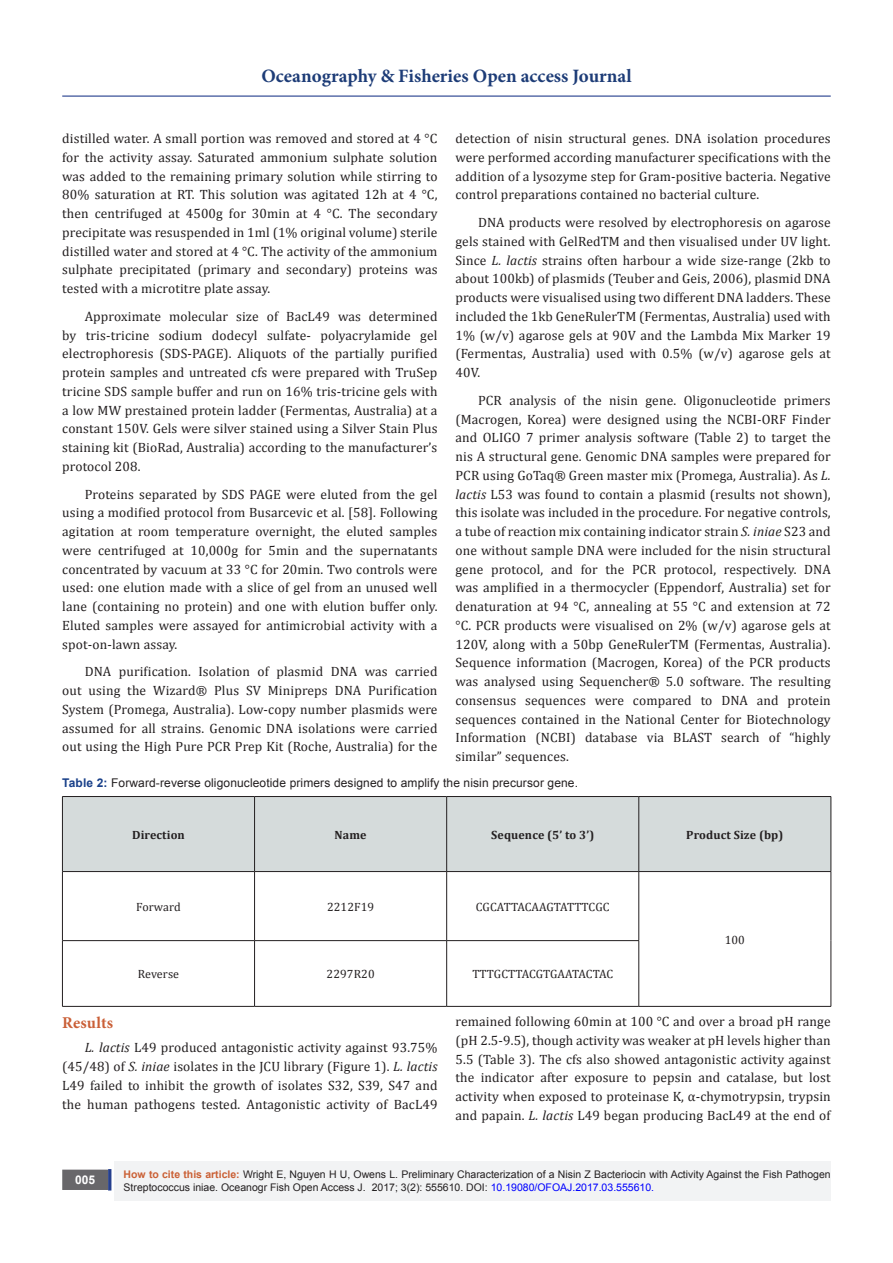
<style>
.page{position:relative;width:893px;height:1263px;background:#fff}
.page>*{position:absolute;margin:0;border:0;box-sizing:border-box;transform-origin:0 0}
.t1{font:700 18.9px "Minion Pro";color:#1d3c77}
.t2{font:700 16.5px "Minion Pro";letter-spacing:.01em;color:#ca5f37}
.t3{font:13.5px/18.8px "Cambria";letter-spacing:.01em;color:#231f20;text-align:justify}
.t4{font:12px "Arial";letter-spacing:.01em;color:#231f20}
.t5{font:12px "Cambria";letter-spacing:.01em;color:#231f20}
.t6{font:700 12px "Cambria";letter-spacing:.01em;color:#231f20}
.t7{font:700 12px "Arial";color:#fff}
.t8{font:10.5px/12.6px "Arial";color:#231f20}
.s1{font-style:italic}
.s2{font-weight:700;color:#183f89}
.s3{font-weight:700;color:#ca6035}
.s4{color:#00f}
</style>
<div class="page">
<div style="left:115px;top:1161px;width:716px;height:40px;background:#f2f3f4"></div>
<div style="left:63px;top:1170px;width:44px;height:19px;background:#68676a"></div>
<div style="left:62px;top:1169px;width:46px;height:21px;border:2px solid #68676a"></div>
<div style="left:108px;top:1169px;width:3px;height:21px;background:#253f8e;border:2px solid #253f8e"></div>
<hr style="left:62px;top:96px;width:769px;height:1px;background:#253f8e">
<div style="left:63px;top:797px;width:768px;height:74px;background:#d5dbdb"></div>
<hr style="left:62px;top:796px;width:193px;height:1px;background:#231f20">
<hr style="left:62px;top:797px;width:1px;height:74px;background:#231f20">
<hr style="left:255px;top:796px;width:192px;height:1px;background:#231f20">
<hr style="left:254px;top:797px;width:1px;height:74px;background:#231f20">
<hr style="left:447px;top:796px;width:192px;height:1px;background:#231f20">
<hr style="left:446px;top:797px;width:1px;height:74px;background:#231f20">
<hr style="left:639px;top:796px;width:192px;height:1px;background:#231f20">
<hr style="left:638px;top:797px;width:1px;height:74px;background:#231f20">
<hr style="left:831px;top:797px;width:1px;height:74px;background:#231f20">
<hr style="left:62px;top:871px;width:193px;height:1px;background:#231f20">
<hr style="left:62px;top:872px;width:1px;height:68px;background:#231f20">
<hr style="left:255px;top:871px;width:192px;height:1px;background:#231f20">
<hr style="left:254px;top:872px;width:1px;height:68px;background:#231f20">
<hr style="left:447px;top:871px;width:192px;height:1px;background:#231f20">
<hr style="left:446px;top:872px;width:1px;height:68px;background:#231f20">
<hr style="left:639px;top:871px;width:192px;height:1px;background:#231f20">
<hr style="left:638px;top:872px;width:1px;height:68px;background:#231f20">
<hr style="left:831px;top:872px;width:1px;height:69px;background:#231f20">
<hr style="left:831px;top:941px;width:1px;height:65px;background:#231f20">
<hr style="left:639px;top:1006px;width:192px;height:1px;background:#231f20">
<hr style="left:62px;top:940px;width:193px;height:1px;background:#231f20">
<hr style="left:62px;top:941px;width:1px;height:65px;background:#231f20">
<hr style="left:255px;top:940px;width:192px;height:1px;background:#231f20">
<hr style="left:254px;top:941px;width:1px;height:65px;background:#231f20">
<hr style="left:447px;top:940px;width:192px;height:1px;background:#231f20">
<hr style="left:446px;top:941px;width:1px;height:65px;background:#231f20">
<hr style="left:638px;top:941px;width:1px;height:65px;background:#231f20">
<hr style="left:62px;top:1006px;width:193px;height:1px;background:#231f20">
<hr style="left:255px;top:1006px;width:192px;height:1px;background:#231f20">
<hr style="left:447px;top:1006px;width:192px;height:1px;background:#231f20">
<h1 class="t1" style="left:261px;top:63px;width:372px">Oceanography &amp; Fisheries Open access Journal</h1>
<p class="t3" style="left:455px;top:129px;width:377px">detection of nisin structural genes. DNA isolation procedures were performed according manufacturer specifications with the addition of a lysozyme step for Gram-positive bacteria. Negative control preparations contained no bacterial culture.</p>
<p class="t3" style="left:455px;top:213px;width:377px;text-indent:22px">DNA products were resolved by electrophoresis on agarose gels stained with GelRedTM and then visualised under UV light.<br>Since <span class="s1">L. lactis</span> strains often harbour a wide size-range (2kb to about 100kb) of plasmids (Teuber and Geis, 2006), plasmid DNA products were visualised using two different DNA ladders. These included the 1kb GeneRulerTM (Fermentas, Australia) used with 1% (w/v) agarose gels at 90V and the Lambda Mix Marker 19 (Fermentas, Australia) used with 0.5% (w/v) agarose gels at 40V.</p>
<p class="t3" style="left:455px;top:391px;width:377px;text-indent:22px">PCR analysis of the nisin gene. Oligonucleotide primers (Macrogen, Korea) were designed using the NCBI-ORF Finder and OLIGO 7 primer analysis software (Table 2) to target the nis A structural gene. Genomic DNA samples were prepared for PCR using GoTaq® Green master mix (Promega, Australia). As <span class="s1">L. lactis</span> L53 was found to contain a plasmid (results not shown), this isolate was included in the procedure. For negative controls, a tube of reaction mix containing indicator strain <span class="s1">S. iniae</span> S23 and one without sample DNA were included for the nisin structural gene protocol, and for the PCR protocol, respectively. DNA was amplified in a thermocycler (Eppendorf, Australia) set for denaturation at 94 °C, annealing at 55 °C and extension at 72 °C. PCR products were visualised on 2% (w/v) agarose gels at 120V, along with a 50bp GeneRulerTM (Fermentas, Australia).<br>Sequence information (Macrogen, Korea) of the PCR products was analysed using Sequencher® 5.0 software. The resulting consensus sequences were compared to DNA and protein sequences contained in the National Center for Biotechnology Information (NCBI) database via BLAST search of “highly similar” sequences.</p>
<p class="t4" style="left:62px;top:775px;width:517px"><span class="s2">Table 2:</span> Forward-reverse oligonucleotide primers designed to amplify the nisin precursor gene.</p>
<p class="t3" style="left:62px;top:129px;width:377px">distilled water. A small portion was removed and stored at 4 °C for the activity assay. Saturated ammonium sulphate solution was added to the remaining primary solution while stirring to 80% saturation at RT. This solution was agitated 12h at 4 °C, then centrifuged at 4500g for 30min at 4 °C. The secondary precipitate was resuspended in 1ml (1% original volume) sterile distilled water and stored at 4 °C. The activity of the ammonium sulphate precipitated (primary and secondary) proteins was tested with a microtitre plate assay.</p>
<p class="t3" style="left:62px;top:307px;width:377px;text-indent:22px">Approximate molecular size of BacL49 was determined by tris-tricine sodium dodecyl sulfate- polyacrylamide gel electrophoresis (SDS-PAGE). Aliquots of the partially purified protein samples and untreated cfs were prepared with TruSep tricine SDS sample buffer and run on 16% tris-tricine gels with a low MW prestained protein ladder (Fermentas, Australia) at a constant 150V. Gels were silver stained using a Silver Stain Plus staining kit (BioRad, Australia) according to the manufacturer’s protocol 208.</p>
<p class="t3" style="left:62px;top:485px;width:377px;text-indent:22px">Proteins separated by SDS PAGE were eluted from the gel using a modified protocol from Busarcevic et al. [58]. Following agitation at room temperature overnight, the eluted samples were centrifuged at 10,000g for 5min and the supernatants concentrated by vacuum at 33 °C for 20min. Two controls were used: one elution made with a slice of gel from an unused well lane (containing no protein) and one with elution buffer only.<br>Eluted samples were assayed for antimicrobial activity with a spot-on-lawn assay.</p>
<p class="t3" style="left:62px;top:662px;width:377px;text-indent:22px">DNA purification. Isolation of plasmid DNA was carried out using the Wizard® Plus SV Minipreps DNA Purification System (Promega, Australia). Low-copy number plasmids were assumed for all strains. Genomic DNA isolations were carried out using the High Pure PCR Prep Kit (Roche, Australia) for the</p>
<p class="t6" style="left:132px;top:826px;width:54px">Direction</p>
<p class="t6" style="left:335px;top:826px;width:33px">Name</p>
<p class="t6" style="left:491px;top:826px;width:105px">Sequence (5’ to 3’)</p>
<p class="t6" style="left:686px;top:826px;width:99px">Product Size (bp)</p>
<p class="t5" style="left:136px;top:899px;width:46px">Forward</p>
<p class="t5" style="left:327px;top:899px;width:49px">2212F19</p>
<p class="t5" style="left:476px;top:899px;width:135px">CGCATTACAAGTATTTCGC</p>
<p class="t5" style="left:138px;top:967px;width:43px">Reverse</p>
<p class="t5" style="left:327px;top:967px;width:50px">2297R20</p>
<p class="t5" style="left:472px;top:967px;width:142px">TTTGCTTACGTGAATACTAC</p>
<p class="t5" style="left:725px;top:932px;width:22px">100</p>
<p class="t2" style="left:62px;top:1011px;width:52px">Results</p>
<p class="t3" style="left:62px;top:1038px;width:377px;text-indent:22px"><span class="s1">L. lactis</span> L49 produced antagonistic activity against 93.75% (45/48) of <span class="s1">S. iniae</span> isolates in the JCU library (Figure 1). <span class="s1">L. lactis </span>L49 failed to inhibit the growth of isolates S32, S39, S47 and the human pathogens tested. Antagonistic activity of BacL49</p>
<p class="t3" style="left:455px;top:1012px;width:377px">remained following 60min at 100 °C and over a broad pH range (pH 2.5-9.5), though activity was weaker at pH levels higher than 5.5 (Table 3). The cfs also showed antagonistic activity against the indicator after exposure to pepsin and catalase, but lost activity when exposed to proteinase K, α-chymotrypsin, trypsin and papain. <span class="s1">L. lactis</span> L49 began producing BacL49 at the end of</p>
<p class="t7" style="left:75px;top:1172px;width:22px">005</p>
<p class="t8" style="left:124px;top:1168px;width:709px"><span class="s3">How to cite this article:</span> Wright E, Nguyen H U, Owens L. Preliminary Characterization of a Nisin Z Bacteriocin with Activity Against the Fish Pathogen<br>Streptococcus iniae. Oceanogr Fish Open Access J. 2017; 3(2): 555610. DOI: <span class="s4">10.19080/OFOAJ.2017.03.555610.</span></p>
</div>
